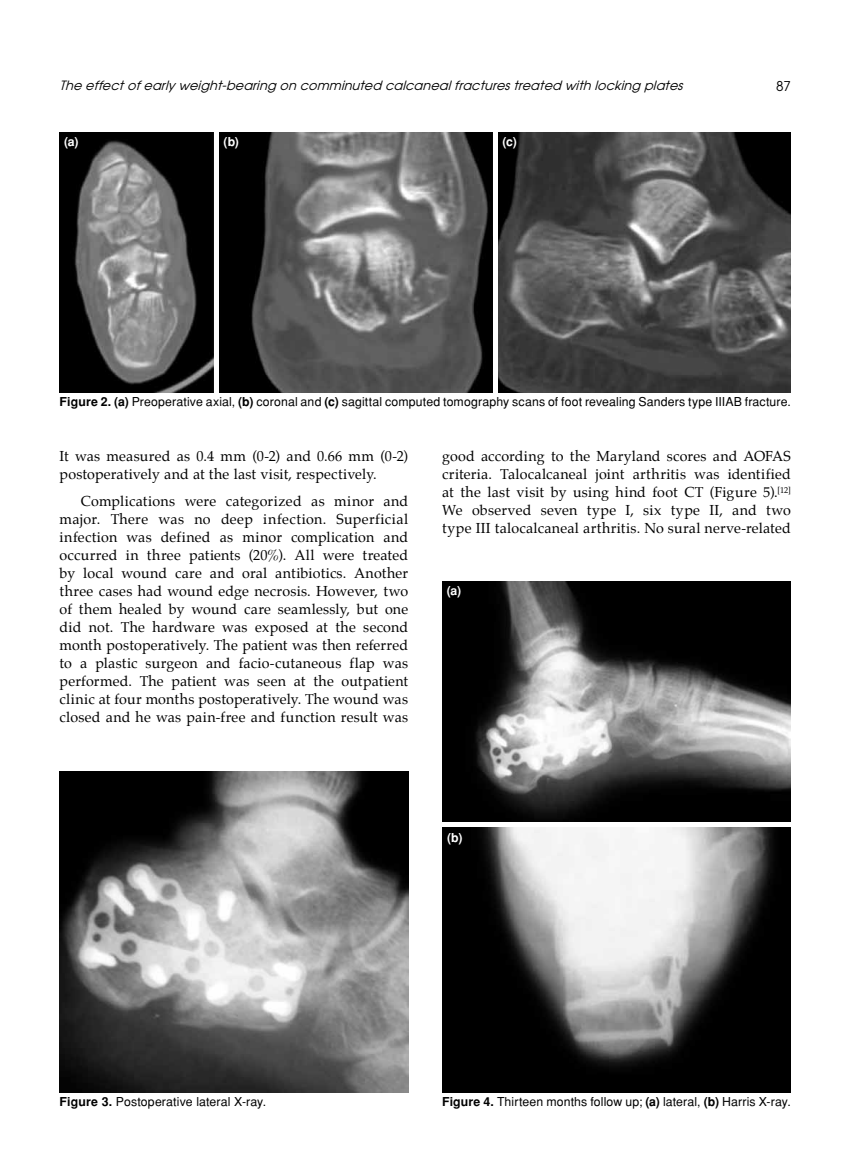
<style>
.page{position:relative;width:859px;height:1170px;background:#fff}
.page>*{position:absolute;margin:0;border:0;box-sizing:border-box;transform-origin:0 0}
.t1{font:14.25px/18px "Palatino";letter-spacing:.015em;color:#000;text-align:justify}
.t2{font:13.5px "Avant Garde Tr";color:#000}
.t3{font:italic 12.75px "Avant Garde Tr";color:#000}
.t4{font:12.3px "Helvetica Normal Tr";letter-spacing:.01em;color:#000}
.t5{font:700 12.3px "Helvetica Tr";color:#fff}
.s1{font-family:"Helvetica Tr";font-weight:700}
</style>
<div class="page">
<img style="left:60px;top:133px;width:731px;height:260px">
<div style="left:214px;top:132px;width:5px;height:262px;background:#fff"></div>
<hr style="left:493px;top:132px;width:4px;height:262px;background:#fff">
<img style="left:60px;top:771px;width:348px;height:321px">
<img style="left:442px;top:581px;width:349px;height:240px">
<img style="left:442px;top:827px;width:349px;height:265px">
<p class="t3" style="left:60px;top:78px;width:629px">The effect of early weight-bearing on comminuted calcaneal fractures treated with locking plates</p>
<p class="t2" style="left:776px;top:77px;width:16px">87</p>
<p class="t5" style="left:64px;top:134px;width:16px">(a)</p>
<p class="t5" style="left:223px;top:134px;width:17px">(b)</p>
<p class="t5" style="left:502px;top:134px;width:16px">(c)</p>
<p class="t4" style="left:60px;top:394px;width:733px"><span class="s1">Figure 2. (a)</span> Preoperative axial, <span class="s1">(b)</span> coronal and <span class="s1">(c)</span> sagittal computed tomography scans of foot revealing Sanders type IIIAB fracture.</p>
<p class="t1" style="left:60px;top:448px;width:350px">It was measured as 0.4 mm (0-2) and 0.66 mm (0-2) postoperatively and at the last visit, respectively.</p>
<p class="t1" style="left:60px;top:493px;width:350px;text-indent:21px">Complications were categorized as minor and major. There was no deep infection. Superficial infection was defined as minor complication and occurred in three patients (20%). All were treated by local wound care and oral antibiotics. Another three cases had wound edge necrosis. However, two of them healed by wound care seamlessly, but one did not. The hardware was exposed at the second month postoperatively. The patient was then referred to a plastic surgeon and facio-cutaneous flap was performed. The patient was seen at the outpatient clinic at four months postoperatively. The wound was closed and he was pain-free and function result was</p>
<p class="t1" style="left:442px;top:448px;width:350px">good according to the Maryland scores and AOFAS criteria. Talocalcaneal joint arthritis was identified at the last visit by using hind foot CT (Figure 5).<sup>[12] </sup>We observed seven type I, six type II, and two type III talocalcaneal arthritis. No sural nerve-related</p>
<p class="t5" style="left:447px;top:583px;width:16px">(a)</p>
<p class="t5" style="left:447px;top:829px;width:17px">(b)</p>
<p class="t4" style="left:60px;top:1093px;width:208px"><span class="s1">Figure 3.</span> Postoperative lateral X-ray.</p>
<p class="t4" style="left:442px;top:1094px;width:350px"><span class="s1">Figure 4.</span> Thirteen months follow up; <span class="s1">(a)</span> lateral, <span class="s1">(b)</span> Harris X-ray.</p>
</div>
